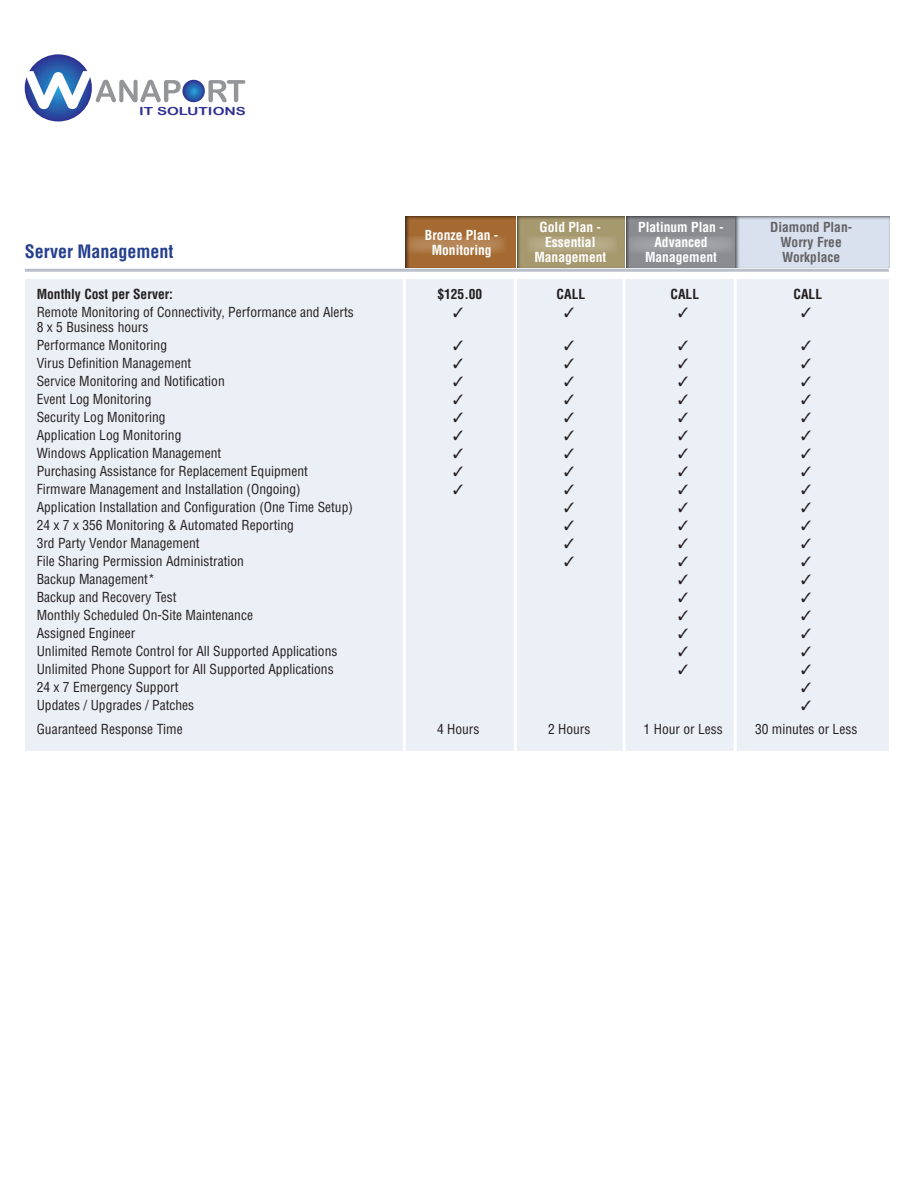
<style>
.page{position:relative;width:918px;height:1188px;background:#fff}
.page>*{position:absolute;margin:0;border:0;box-sizing:border-box;transform-origin:0 0}
.t1{font:700 condensed 18px "Helvetica LT Std";color:#253f8e}
.t2{font:condensed 13.5px "Helvetica LT Std";color:#231f20}
.t3{font:700 condensed 13.5px "Helvetica LT Std";color:#fff}
.t4{font:700 condensed 13.5px "Helvetica LT Std";color:#231f20}
.t5{font:700 condensed 13.5px "Helvetica LT Std";color:#636366}
.t6{font:11.1px "Arial Rounded MT Bold";color:#2e3092;scale:1.35 1}
</style>
<div class="page">
<div style="left:25px;top:279px;width:864px;height:472px;background:#ebeff6"></div>
<hr style="left:25px;top:269px;width:864px;height:3px;background:#b9bfca">
<hr style="left:403px;top:273px;width:3px;height:506px;background:#fff">
<hr style="left:514px;top:273px;width:3px;height:497px;background:#fff">
<hr style="left:623px;top:273px;width:3px;height:506px;background:#fff">
<hr style="left:734px;top:273px;width:3px;height:506px;background:#fff">
<div style="left:405px;top:214px;width:113px;height:54px;background:#231f20;opacity:.75"></div>
<div style="left:625px;top:214px;width:113px;height:54px;background:#231f20;opacity:.75"></div>
<div style="left:516px;top:214px;width:111px;height:54px;background:#231f20;opacity:.75"></div>
<div style="left:735px;top:214px;width:156px;height:54px;background:#231f20;opacity:.75"></div>
<svg style="left:406px;top:236px;width:100px;height:17px;background:#af7c4b"></svg>
<div style="left:628px;top:236px;width:107px;height:17px;background:#9b9d9f"></div>
<div style="left:527px;top:236px;width:90px;height:17px;background:#b4a883"></div>
<div style="left:737px;top:236px;width:153px;height:15px;background:#d9e1ee"></div>
<svg style="left:182px;top:80px;width:23px;height:22px"></svg>
<svg style="left:208px;top:80px;width:37px;height:22px"></svg>
<svg style="left:25px;top:54px;width:67px;height:68px"></svg>
<svg style="left:24px;top:71px;width:157px;height:38px"></svg>
<p class="t6" style="left:139px;top:104px;width:81px">IT SOLUTIONS</p>
<p class="t3" style="left:540px;top:219px;width:63px">Gold Plan -</p>
<p class="t3" style="left:545px;top:234px;width:52px">Essential</p>
<p class="t3" style="left:534px;top:249px;width:74px">Management</p>
<p class="t3" style="left:638px;top:219px;width:87px">Platinum Plan -</p>
<p class="t3" style="left:654px;top:234px;width:55px">Advanced</p>
<p class="t3" style="left:645px;top:249px;width:74px">Management</p>
<p class="t5" style="left:770px;top:219px;width:84px">Diamond Plan-</p>
<p class="t5" style="left:781px;top:234px;width:63px">Worry Free</p>
<p class="t5" style="left:782px;top:249px;width:60px">Workplace</p>
<p class="t3" style="left:425px;top:226px;width:75px">Bronze Plan -</p>
<p class="t3" style="left:432px;top:241px;width:62px">Monitoring</p>
<p class="t1" style="left:25px;top:240px;width:150px">Server Management</p>
<p class="t4" style="left:37px;top:286px;width:138px">Monthly Cost per Server:</p>
<p class="t4" style="left:437px;top:286px;width:46px">$125.00</p>
<p class="t4" style="left:557px;top:286px;width:30px">CALL</p>
<p class="t4" style="left:671px;top:286px;width:30px">CALL</p>
<p class="t4" style="left:794px;top:286px;width:30px">CALL</p>
<p class="t2" style="left:37px;top:304px;width:319px">Remote Monitoring of Connectivity, Performance and Alerts</p>
<p class="t2" style="left:37px;top:319px;width:113px">8 x 5 Business hours</p>
<p class="t2" style="left:37px;top:337px;width:132px">Performance Monitoring</p>
<p class="t2" style="left:37px;top:355px;width:156px">Virus Definition Management</p>
<p class="t2" style="left:37px;top:373px;width:190px">Service Monitoring and Notification</p>
<p class="t2" style="left:37px;top:391px;width:116px">Event Log Monitoring</p>
<p class="t2" style="left:37px;top:409px;width:130px">Security Log Monitoring</p>
<p class="t2" style="left:37px;top:427px;width:146px">Application Log Monitoring</p>
<p class="t2" style="left:37px;top:445px;width:186px">Windows Application Management</p>
<p class="t2" style="left:37px;top:463px;width:273px">Purchasing Assistance for Replacement Equipment</p>
<p class="t2" style="left:37px;top:481px;width:265px">Firmware Management and Installation (Ongoing)</p>
<p class="t2" style="left:37px;top:499px;width:318px">Application Installation and Configuration (One Time Setup)</p>
<p class="t2" style="left:37px;top:517px;width:259px">24 x 7 x 356 Monitoring &amp; Automated Reporting</p>
<p class="t2" style="left:37px;top:535px;width:164px">3rd Party Vendor Management</p>
<p class="t2" style="left:37px;top:553px;width:209px">File Sharing Permission Administration</p>
<p class="t2" style="left:37px;top:571px;width:120px">Backup Management*</p>
<p class="t2" style="left:37px;top:589px;width:141px">Backup and Recovery Test</p>
<p class="t2" style="left:37px;top:607px;width:218px">Monthly Scheduled On-Site Maintenance</p>
<p class="t2" style="left:37px;top:625px;width:100px">Assigned Engineer</p>
<p class="t2" style="left:37px;top:643px;width:302px">Unlimited Remote Control for All Supported Applications</p>
<p class="t2" style="left:37px;top:661px;width:298px">Unlimited Phone Support for All Supported Applications</p>
<p class="t2" style="left:37px;top:679px;width:143px">24 x 7 Emergency Support</p>
<p class="t2" style="left:37px;top:697px;width:159px">Updates / Upgrades / Patches</p>
<p class="t2" style="left:37px;top:721px;width:147px">Guaranteed Response Time</p>
<p class="t2" style="left:437px;top:721px;width:44px">4 Hours</p>
<p class="t2" style="left:548px;top:721px;width:44px">2 Hours</p>
<p class="t2" style="left:644px;top:721px;width:81px">1 Hour or Less</p>
<p class="t2" style="left:755px;top:721px;width:104px">30 minutes or Less</p>
</div>
